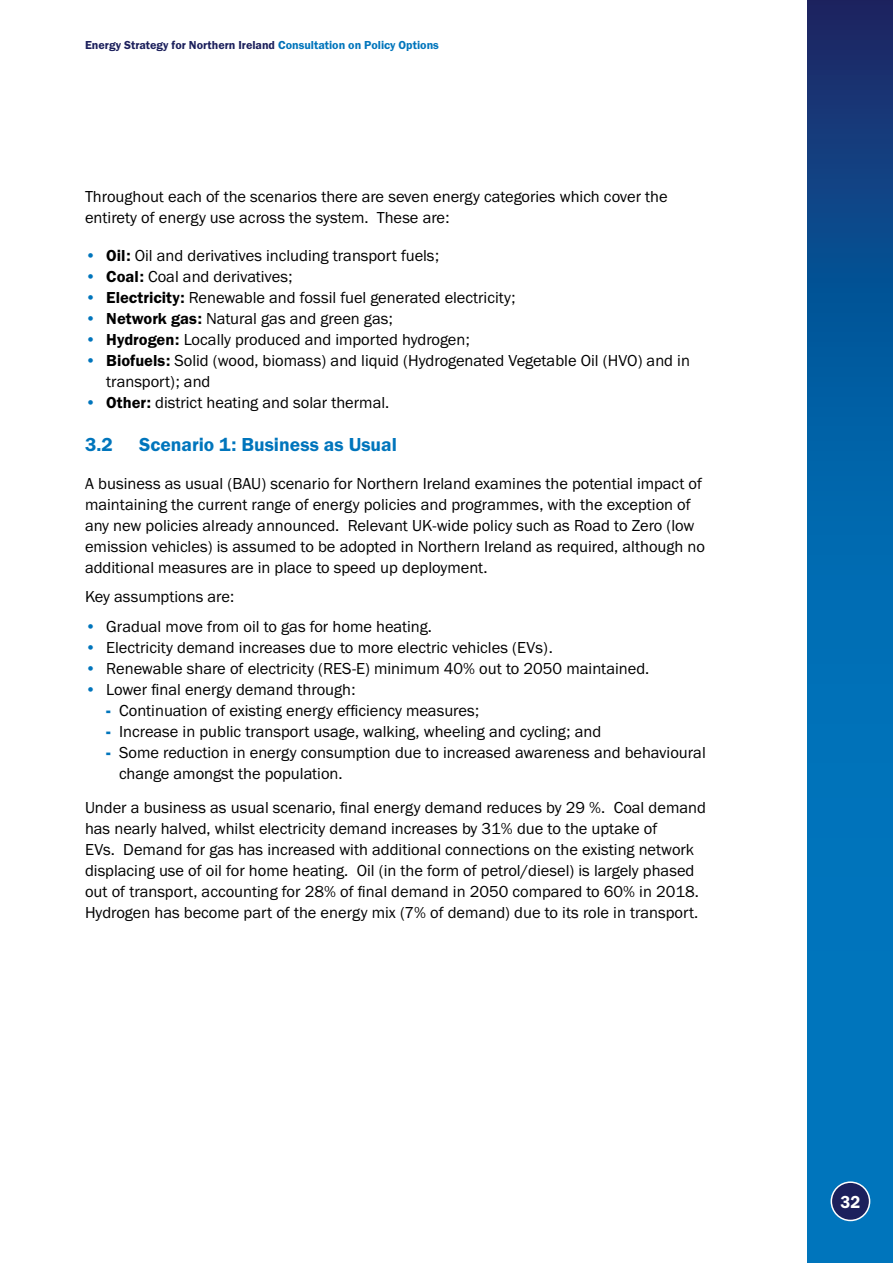
<style>
.page{position:relative;width:893px;height:1263px;background:#fff}
.page>*{position:absolute;margin:0;border:0;box-sizing:border-box;transform-origin:0 0}
.H3_Numbered_subhead{font:19.5px "Franklin Gothic URW Dem";color:#0075bc}
.t1{font:18px "Franklin Gothic URW Dem";color:#fff;scale:.94 1}
.P_-_Body{font:16.5px/21px "Franklin Gothic URW Boo";color:#000}
.P_-_Bullets{font:16.5px/21px "Franklin Gothic URW Boo";color:#000}
.P_-_Hyphens{font:16.5px/21px "Franklin Gothic URW Boo";color:#000}
.t2{font:12px "Franklin Gothic URW Dem";color:#1c205c}
.s1{color:#006fb7}
.s2{color:#0075bc}
.s3{font-family:"Franklin Gothic URW Hea";color:#0075bc}
.s4{font-family:"Franklin Gothic URW Dem"}
</style>
<div class="page">
<svg style="left:808px;top:0;width:85px;height:1263px;background:#0462a7"></svg>
<div style="left:831px;top:1182px;width:39px;height:38px;background:#1c205c;border-radius:50%"></div>
<div style="left:831px;top:1181px;width:39px;height:40px;border:2px solid #fff;border-radius:50%"></div>
<p class="t2" style="left:85px;top:38px;width:355px">Energy Strategy for Northern Ireland <span class="s1">C</span><span class="s2">onsultation on Policy Options</span></p>
<p class="P_-_Body" style="left:85px;top:186px;width:584px">Throughout each of the scenarios there are seven energy categories which cover the entirety of energy use across the system. These are:</p>
<p class="P_-_Bullets" style="left:85px;top:245px;width:356px"><span class="s3">•</span> <span class="s4">Oil:</span> Oil and derivatives including transport fuels;</p>
<p class="P_-_Bullets" style="left:85px;top:266px;width:209px"><span class="s3">•</span> <span class="s4">Coal:</span> Coal and derivatives;</p>
<p class="P_-_Bullets" style="left:85px;top:287px;width:432px"><span class="s3">•</span> <span class="s4">Electricity:</span> Renewable and fossil fuel generated electricity;</p>
<p class="P_-_Bullets" style="left:85px;top:308px;width:309px"><span class="s3">•</span> <span class="s4">Network gas:</span> Natural gas and green gas;</p>
<p class="P_-_Bullets" style="left:85px;top:329px;width:386px"><span class="s3">•</span> <span class="s4">Hydrogen:</span> Locally produced and imported hydrogen;</p>
<p class="P_-_Bullets" style="left:106px;top:350px;width:585px;text-indent:-21px"><span class="s3">•</span> <span class="s4">Biofuels:</span> Solid (wood, biomass) and liquid (Hydrogenated Vegetable Oil (HVO) and in transport); and</p>
<p class="P_-_Bullets" style="left:85px;top:392px;width:306px"><span class="s3">•</span> <span class="s4">Other:</span> district heating and solar thermal.</p>
<h3 class="H3_Numbered_subhead" style="left:85px;top:432px;width:30px">3.2</h3>
<h3 class="H3_Numbered_subhead" style="left:139px;top:432px;width:259px">Scenario 1: Business as Usual</h3>
<p class="P_-_Body" style="left:85px;top:473px;width:621px">A business as usual (BAU) scenario for Northern Ireland examines the potential impact of maintaining the current range of energy policies and programmes, with the exception of any new policies already announced. Relevant UK-wide policy such as Road to Zero (low emission vehicles) is assumed to be adopted in Northern Ireland as required, although no additional measures are in place to speed up deployment.</p>
<p class="P_-_Body" style="left:85px;top:586px;width:151px">Key assumptions are:</p>
<p class="P_-_Bullets" style="left:85px;top:616px;width:348px"><span class="s3">•</span> Gradual move from oil to gas for home heating.</p>
<p class="P_-_Bullets" style="left:85px;top:637px;width:469px"><span class="s3">•</span> Electricity demand increases due to more electric vehicles (EVs).</p>
<p class="P_-_Bullets" style="left:85px;top:658px;width:566px"><span class="s3">•</span> Renewable share of electricity (RES-E) minimum 40% out to 2050 maintained.</p>
<p class="P_-_Bullets" style="left:85px;top:679px;width:272px"><span class="s3">•</span> Lower final energy demand through:</p>
<p class="P_-_Hyphens" style="left:106px;top:700px;width:375px"><span class="s3">-</span> Continuation of existing energy efficiency measures;</p>
<p class="P_-_Hyphens" style="left:106px;top:721px;width:496px"><span class="s3">-</span> Increase in public transport usage, walking, wheeling and cycling; and</p>
<p class="P_-_Hyphens" style="left:119px;top:742px;width:588px;text-indent:-13px"><span class="s3">-</span> Some reduction in energy consumption due to increased awareness and behavioural change amongst the population.</p>
<p class="P_-_Body" style="left:85px;top:796px;width:622px">Under a business as usual scenario, final energy demand reduces by 29 %. Coal demand has nearly halved, whilst electricity demand increases by 31% due to the uptake of<br>EVs. Demand for gas has increased with additional connections on the existing network displacing use of oil for home heating. Oil (in the form of petrol/diesel) is largely phased out of transport, accounting for 28% of final demand in 2050 compared to 60% in 2018.<br>Hydrogen has become part of the energy mix (7% of demand) due to its role in transport.</p>
<p class="t1" style="left:840px;top:1191px;width:23px">32</p>
</div>
